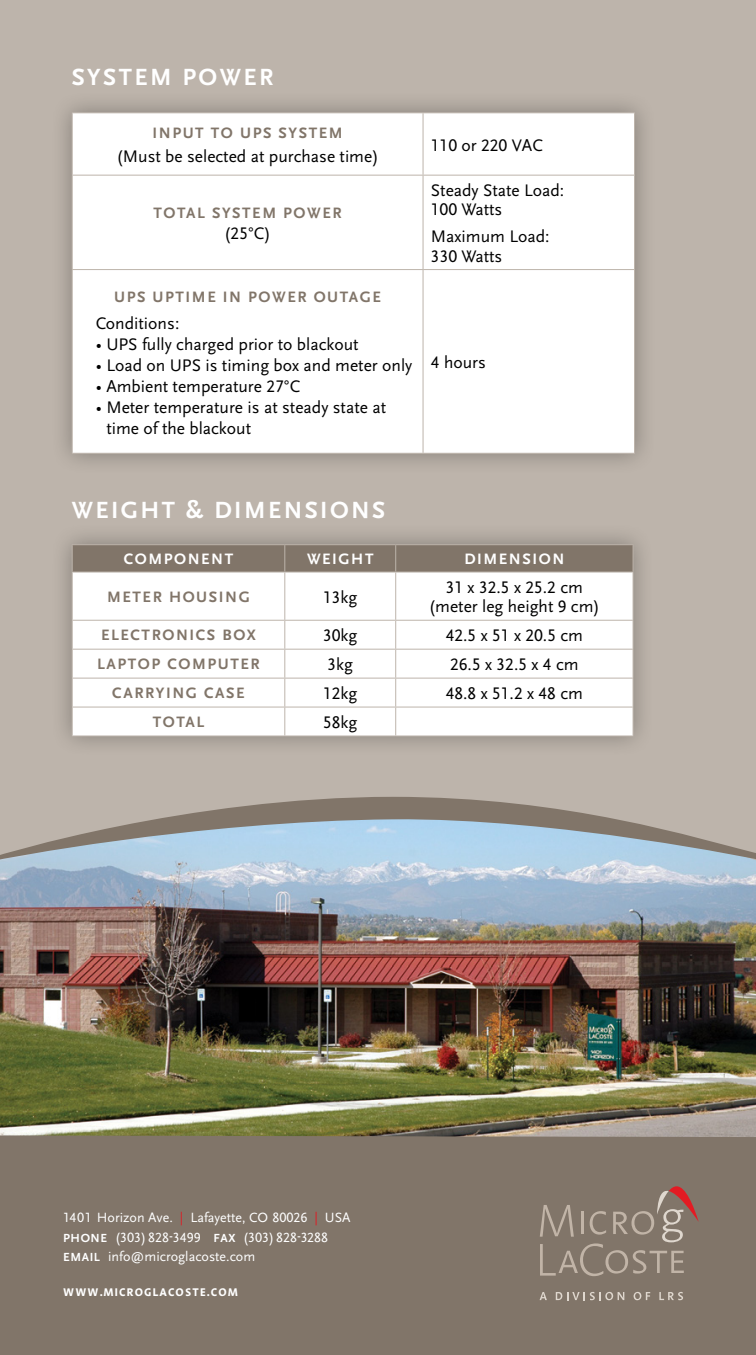
<style>
.page{position:relative;width:756px;height:1355px;background:#fff}
.page>*{position:absolute;margin:0;border:0;box-sizing:border-box;transform-origin:0 0}
.t1{font:700 24.5px "Scala Sans";letter-spacing:.1em;color:#fff}
.t2{font:17.5px/19.2px "Scala Sans";color:#000}
.t3{font:17.5px "Scala Sans Caps";color:#000}
.t4{font:700 15.75px "Scala Sans";letter-spacing:.1em;color:#817569}
.t5{font:700 15.75px "Scala Sans";letter-spacing:.1em;color:#fff}
.t6{font:14px "Scala Sans";color:#fff}
.t7{font:14px "Scala Sans Caps";color:#fff}
.t8{font:700 11.38px "Linotype Aroma";letter-spacing:.1em;color:#fff}
.s1{font-family:"Scala Sans Caps"}
.s2{font-family:"Scala Sans"}
.s3{color:#da2128}
.s4{font-family:"Scala Sans";font-weight:700;font-size:12.25px}
.s5{font-weight:700;font-size:12.25px}
</style>
<div class="page">
<div style="left:0;top:0;width:756px;height:1354px;background:#bdb4ab"></div>
<div style="left:0;top:1082px;width:756px;height:272px;background:#817569"></div>
<img style="left:0;top:860px;width:756px;height:277px">
<svg style="left:0;top:797px;width:756px;height:63px"></svg>
<svg style="left:540px;top:1186px;width:159px;height:90px"></svg>
<svg style="left:540px;top:1292px;width:7px;height:8px"></svg>
<svg style="left:556px;top:1291px;width:68px;height:9px"></svg>
<svg style="left:634px;top:1292px;width:16px;height:8px"></svg>
<svg style="left:659px;top:1292px;width:24px;height:8px"></svg>
<div style="left:51px;top:91px;width:605px;height:384px;background:#000;opacity:.3"></div>
<div style="left:73px;top:113px;width:561px;height:340px;background:#fff"></div>
<hr style="left:72px;top:112px;width:351px;height:1px;background:#bdb4ab">
<hr style="left:72px;top:113px;width:1px;height:62px;background:#bdb4ab">
<hr style="left:423px;top:112px;width:212px;height:1px;background:#bdb4ab">
<hr style="left:423px;top:113px;width:1px;height:62px;background:#bdb4ab">
<hr style="left:634px;top:113px;width:1px;height:62px;background:#bdb4ab">
<hr style="left:72px;top:175px;width:351px;height:1px;background:#bdb4ab">
<hr style="left:72px;top:176px;width:1px;height:93px;background:#bdb4ab">
<hr style="left:423px;top:175px;width:212px;height:1px;background:#bdb4ab">
<hr style="left:423px;top:176px;width:1px;height:93px;background:#bdb4ab">
<hr style="left:634px;top:176px;width:1px;height:93px;background:#bdb4ab">
<hr style="left:72px;top:269px;width:351px;height:1px;background:#bdb4ab">
<hr style="left:72px;top:270px;width:1px;height:183px;background:#bdb4ab">
<hr style="left:423px;top:269px;width:212px;height:1px;background:#bdb4ab">
<hr style="left:423px;top:270px;width:1px;height:183px;background:#bdb4ab">
<hr style="left:634px;top:270px;width:1px;height:183px;background:#bdb4ab">
<hr style="left:72px;top:453px;width:351px;height:1px;background:#bdb4ab">
<hr style="left:423px;top:453px;width:212px;height:1px;background:#bdb4ab">
<div style="left:51px;top:523px;width:604px;height:234px;background:#000;opacity:.3"></div>
<div style="left:73px;top:572px;width:560px;height:163px;background:#fff"></div>
<hr style="left:72px;top:572px;width:1px;height:48px;background:#bdb4ab">
<hr style="left:284px;top:572px;width:1px;height:48px;background:#bdb4ab">
<hr style="left:395px;top:572px;width:1px;height:48px;background:#bdb4ab">
<hr style="left:633px;top:572px;width:1px;height:48px;background:#bdb4ab">
<hr style="left:72px;top:620px;width:213px;height:1px;background:#bdb4ab">
<hr style="left:285px;top:620px;width:111px;height:1px;background:#bdb4ab">
<hr style="left:396px;top:620px;width:237px;height:1px;background:#bdb4ab">
<hr style="left:72px;top:648px;width:213px;height:1px;background:#bdb4ab">
<hr style="left:285px;top:648px;width:111px;height:1px;background:#bdb4ab">
<hr style="left:396px;top:648px;width:237px;height:1px;background:#bdb4ab">
<hr style="left:72px;top:677px;width:213px;height:1px;background:#bdb4ab">
<hr style="left:285px;top:677px;width:111px;height:1px;background:#bdb4ab">
<hr style="left:396px;top:677px;width:237px;height:1px;background:#bdb4ab">
<hr style="left:72px;top:706px;width:213px;height:1px;background:#bdb4ab">
<svg style="left:72px;top:620px;width:1px;height:115px"></svg>
<hr style="left:285px;top:706px;width:111px;height:1px;background:#bdb4ab">
<svg style="left:284px;top:620px;width:1px;height:115px"></svg>
<hr style="left:396px;top:706px;width:237px;height:1px;background:#bdb4ab">
<svg style="left:395px;top:620px;width:1px;height:115px"></svg>
<svg style="left:633px;top:620px;width:1px;height:115px"></svg>
<hr style="left:72px;top:735px;width:213px;height:1px;background:#bdb4ab">
<hr style="left:285px;top:735px;width:111px;height:1px;background:#bdb4ab">
<hr style="left:396px;top:735px;width:237px;height:1px;background:#bdb4ab">
<hr style="left:72px;top:544px;width:213px;height:1px;background:#bdb4ab">
<hr style="left:285px;top:544px;width:111px;height:1px;background:#bdb4ab">
<hr style="left:396px;top:544px;width:237px;height:1px;background:#bdb4ab">
<div style="left:72px;top:545px;width:562px;height:27px;background:#817569"></div>
<hr style="left:72px;top:571px;width:213px;height:1px;background:#bdb4ab">
<hr style="left:285px;top:571px;width:111px;height:1px;background:#bdb4ab">
<hr style="left:396px;top:571px;width:237px;height:1px;background:#bdb4ab">
<h1 class="t1" style="left:72px;top:64px;width:203px">SYSTEM POWER</h1>
<p class="t4" style="left:153px;top:124px;width:192px">INPUT TO UPS SYSTEM</p>
<p class="t2" style="left:117px;top:147px;width:264px">(Must be selected at purchase time)</p>
<p class="t4" style="left:154px;top:204px;width:190px">TOTAL SYSTEM POWER</p>
<p class="t2" style="left:224px;top:224px;width:48px">(<span class="s1">25</span>°C)</p>
<p class="t4" style="left:114px;top:289px;width:268px">UPS UPTIME IN POWER OUTAGE</p>
<p class="t2" style="left:96px;top:314px;width:85px">Conditions:</p>
<p class="t2" style="left:96px;top:335px;width:264px">• UPS fully charged prior to blackout</p>
<p class="t2" style="left:96px;top:356px;width:318px">• Load on UPS is timing box and meter only</p>
<p class="t2" style="left:96px;top:377px;width:206px">• Ambient temperature <span class="s1">27</span>°C</p>
<p class="t2" style="left:106px;top:397px;width:281px;line-height:21px;text-indent:-11px">• Meter temperature is at steady state at time of the blackout</p>
<p class="t3" style="left:431px;top:135px;width:114px">110 <span class="s2">or</span> 220 VAC</p>
<p class="t2" style="left:431px;top:181px;width:135px">Steady State Load:<br><span class="s1">100</span> Watts</p>
<p class="t2" style="left:431px;top:227px;width:120px">Maximum Load:<br><span class="s1">330</span> Watts</p>
<p class="t2" style="left:431px;top:353px;width:57px"><span class="s1">4</span> hours</p>
<h1 class="t1" style="left:72px;top:497px;width:315px">WEIGHT &amp; DIMENSIONS</h1>
<p class="t5" style="left:124px;top:550px;width:111px">COMPONENT</p>
<p class="t5" style="left:307px;top:550px;width:68px">WEIGHT</p>
<p class="t5" style="left:464px;top:550px;width:101px">DIMENSION</p>
<p class="t4" style="left:107px;top:588px;width:144px">METER HOUSING</p>
<p class="t3" style="left:323px;top:587px;width:36px">13<span class="s2">kg</span></p>
<p class="t3" style="left:446px;top:578px;width:139px">31 <span class="s2">x</span> 32.5 <span class="s2">x</span> 25.2 <span class="s2">cm</span></p>
<p class="t2" style="left:429px;top:597px;width:172px">(meter leg height <span class="s1">9</span> cm)</p>
<p class="t4" style="left:101px;top:627px;width:156px">ELECTRONICS BOX</p>
<p class="t3" style="left:323px;top:626px;width:36px">30<span class="s2">kg</span></p>
<p class="t3" style="left:446px;top:626px;width:139px">42.5 <span class="s2">x</span> 51 <span class="s2">x</span> 20.5 <span class="s2">cm</span></p>
<p class="t4" style="left:97px;top:656px;width:164px">LAPTOP COMPUTER</p>
<p class="t2" style="left:327px;top:655px;width:27px"><span class="s1">3</span>kg</p>
<p class="t3" style="left:450px;top:655px;width:130px">26.5 <span class="s2">x</span> 32.5 <span class="s2">x</span> 4 <span class="s2">cm</span></p>
<p class="t4" style="left:112px;top:685px;width:134px">CARRYING CASE</p>
<p class="t3" style="left:323px;top:684px;width:36px">12<span class="s2">kg</span></p>
<p class="t3" style="left:446px;top:684px;width:139px">48.8 <span class="s2">x</span> 51.2 <span class="s2">x</span> 48 <span class="s2">cm</span></p>
<p class="t4" style="left:153px;top:713px;width:53px">TOTAL</p>
<p class="t3" style="left:323px;top:713px;width:36px">58<span class="s2">kg</span></p>
<p class="t6" style="left:63px;top:1210px;width:289px"><span class="s1">1401</span> Horizon Ave. <span class="s3">|</span> Lafayette, CO <span class="s1">80026</span> <span class="s3">|</span> USA</p>
<p class="t7" style="left:63px;top:1229px;width:267px"><span class="s4">PHONE</span> <span class="s2">(</span>303)828-3499 <span class="s4">FAX</span> (303)828-3288</p>
<p class="t6" style="left:63px;top:1248px;width:193px"><span class="s5">EMAIL</span> info@microglacoste.com</p>
<p class="t8" style="left:63px;top:1284px;width:176px">WWW.MICROGLACOSTE.COM</p>
</div>
